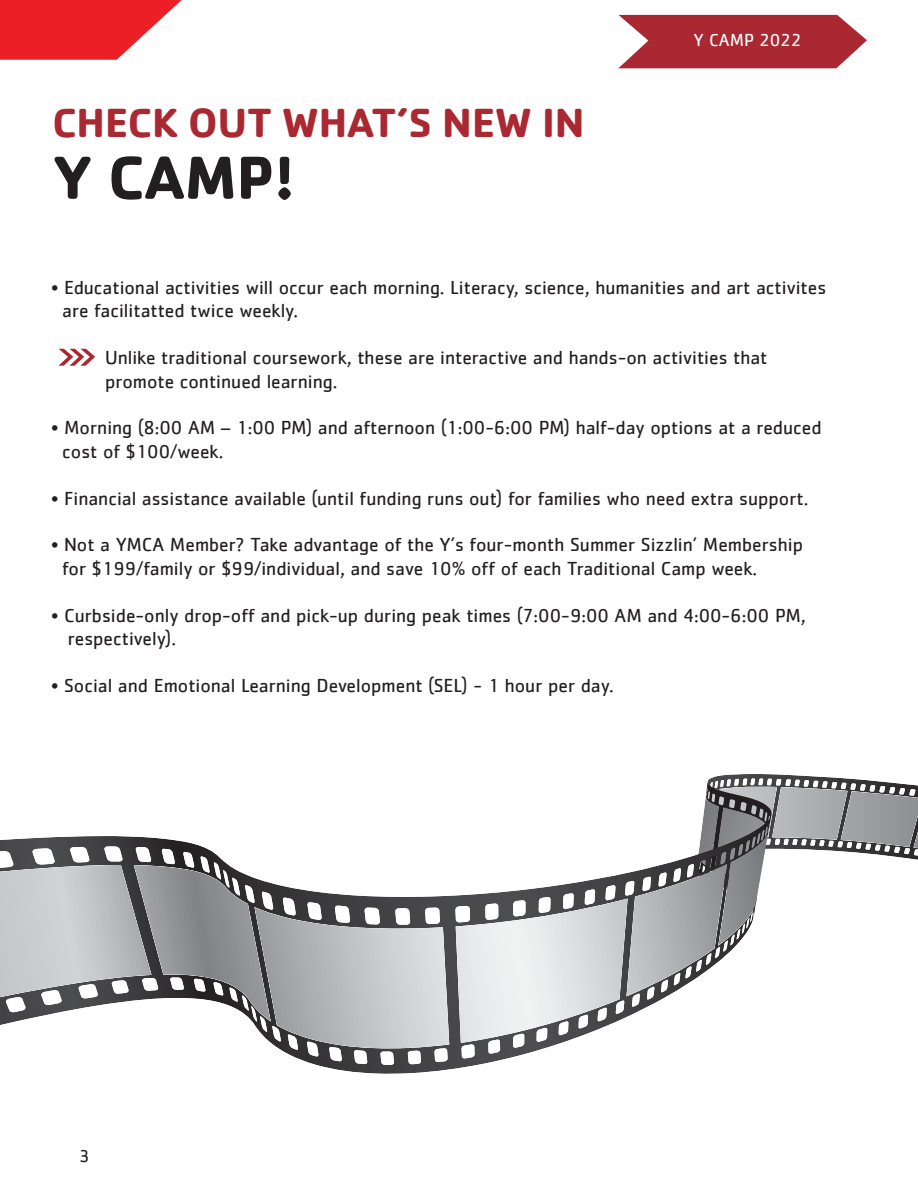
<style>
.page{position:relative;width:918px;height:1188px;background:#fff}
.page>*{position:absolute;margin:0;border:0;box-sizing:border-box;transform-origin:0 0}
.t1{font:700 63px "Cachet";color:#231f20}
.t2{font:700 42px "Cachet";color:#a92831}
.t3{font:19.5px/23.4px "Cachet";color:#231f20}
.t4{font:18px "Cachet";color:#fff}
.t5{font:18px "Cachet";color:#231f20}
</style>
<div class="page">
<svg style="left:618px;top:15px;width:249px;height:53px;background:#b3424a"></svg>
<svg style="left:58px;top:349px;width:37px;height:17px"></svg>
<svg style="left:0;top:0;width:182px;height:60px"></svg>
<svg style="left:703px;top:774px;width:215px;height:86px"></svg>
<svg style="left:280px;top:814px;width:491px;height:260px"></svg>
<svg style="left:0;top:834px;width:768px;height:215px"></svg>
<h2 class="t2" style="left:52px;top:103px;width:534px">CHECK OUT WHAT’S NEW IN</h2>
<h1 class="t1" style="left:52px;top:148px;width:244px">Y CAMP!</h1>
<p class="t4" style="left:693px;top:31px;width:109px">Y CAMP 2022</p>
<p class="t3" style="left:62px;top:277px;width:766px;text-indent:-11px">• Educational activities will occur each morning. Literacy, science, humanities and art activites are facilitatted twice weekly.</p>
<p class="t3" style="left:105px;top:347px;width:664px">Unlike traditional coursework, these are interactive and hands-on activities that promote continued learning.</p>
<p class="t3" style="left:62px;top:417px;width:761px;text-indent:-11px">• Morning (8:00 AM – 1:00 PM) and afternoon (1:00-6:00 PM) half-day options at a reduced cost of $100/week.</p>
<p class="t3" style="left:51px;top:487px;width:759px">• Financial assistance available (until funding runs out) for families who need extra support.</p>
<p class="t3" style="left:62px;top:534px;width:742px;text-indent:-11px">• Not a YMCA Member? Take advantage of the Y’s four-month Summer Sizzlin’ Membership for $199/family or $99/individual, and save 10% off of each Traditional Camp week.</p>
<p class="t3" style="left:68px;top:604px;width:739px;text-indent:-17px">• Curbside-only drop-off and pick-up during peak times (7:00-9:00 AM and 4:00-6:00 PM, respectively).</p>
<p class="t3" style="left:51px;top:674px;width:564px">• Social and Emotional Learning Development (SEL) - 1 hour per day.</p>
<p class="t5" style="left:79px;top:1148px;width:12px">3</p>
</div>
